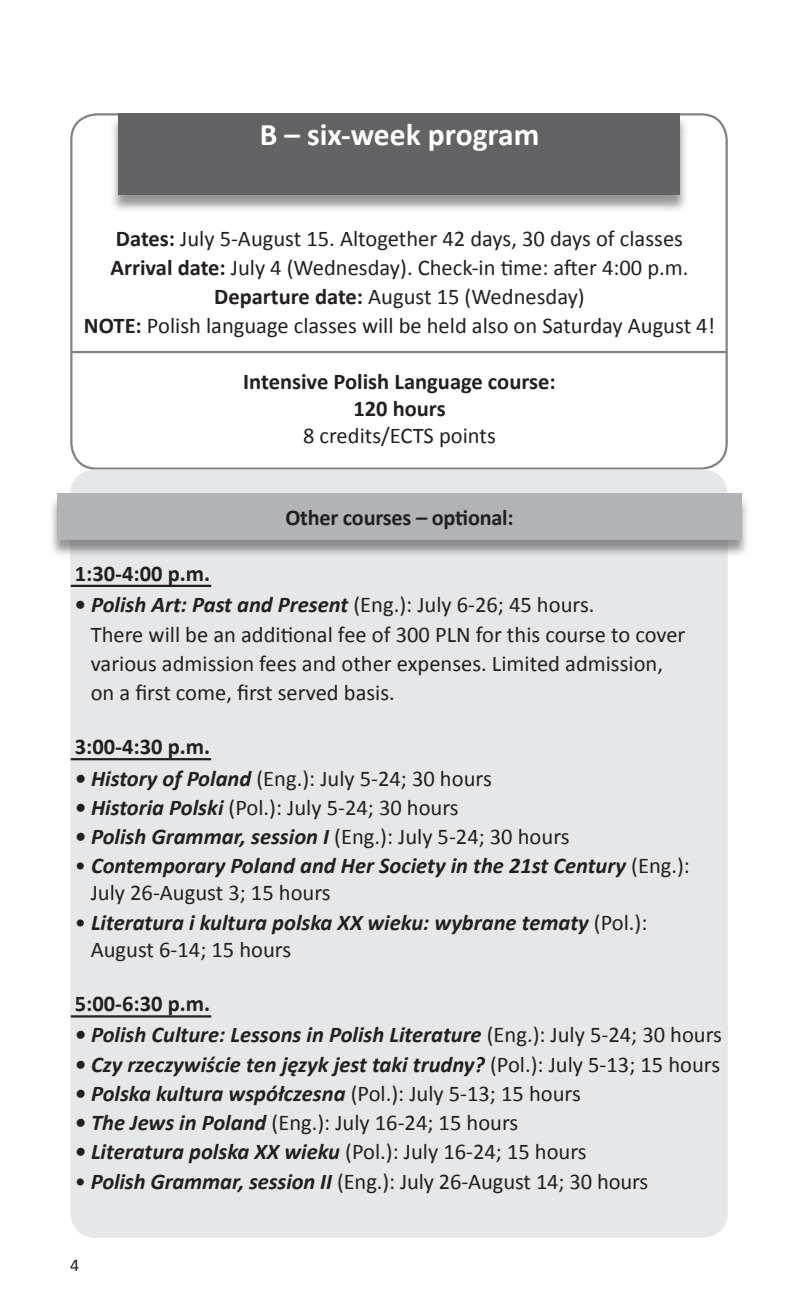
<style>
.page{position:relative;width:798px;height:1308px;background:#fff}
.page>*{position:absolute;margin:0;border:0;box-sizing:border-box;transform-origin:0 0}
.t1{font:700 31.5px "Calibri";color:#fff}
.t2{font:22.5px/29.2px "Calibri";color:#231f20;text-align:center}
.t3{font:italic 700 22.5px/27px "Calibri";color:#231f20}
.t4{font:700 22.5px/27px "Calibri";color:#231f20;text-align:center}
.t5{font:18px "Calibri";color:#231f20}
.s1{font-weight:700}
.s2{font-weight:700;font-style:italic}
.s3{font-weight:400;font-style:normal}
</style>
<div class="page">
<div style="left:109px;top:114px;width:588px;height:108px;background:#3e3e3f;opacity:.55"></div>
<div style="left:118px;top:113px;width:561px;height:82px;background:#636366"></div>
<hr style="left:71px;top:351px;width:655px;height:2px;background:#808285">
<div style="left:70px;top:469px;width:657px;height:768px;background:#e6e7e9;border-radius:26px"></div>
<div style="left:49px;top:494px;width:710px;height:72px;background:#3e3e3f;opacity:.55"></div>
<div style="left:57px;top:493px;width:684px;height:47px;background:#b2b3b7"></div>
<hr style="left:71px;top:585px;width:140px;height:2px;background:#231f20">
<hr style="left:71px;top:758px;width:140px;height:2px;background:#231f20">
<hr style="left:71px;top:1015px;width:140px;height:2px;background:#231f20">
<h1 class="t1" style="left:259px;top:115px;width:281px">B – six-week program</h1>
<p class="t2" style="left:84px;top:223px;width:632px"><span class="s1">Dates:</span> July 5-August 15. Altogether 42 days, 30 days of classes <span class="s1">Arrival date:</span> July 4 (Wednesday). Check-in time: after 4:00 p.m.<br><span class="s1">Departure date:</span> August 15 (Wednesday)<br><span class="s1">NOTE:</span> Polish language classes will be held also on Saturday August 4!</p>
<p class="t4" style="left:243px;top:368px;width:314px">Intensive Polish Language course:<br>120 hours</p>
<p class="t2" style="left:303px;top:421px;width:194px">8 credits/ECTS points</p>
<p class="t4" style="left:285px;top:503px;width:230px">Other courses – optional:</p>
<p class="t4" style="left:75px;top:560px;width:137px">1:30-4:00 p.m.</p>
<p class="t2" style="left:91px;top:590px;width:596px;text-align:left;text-indent:-16px"><span class="s1">•</span> <span class="s2">Polish Art: Past and Present</span> (Eng.): July 6-26; 45 hours.<br>There will be an additional fee of 300 PLN for this course to cover various admission fees and other expenses. Limited admission, on a first come, first served basis.</p>
<p class="t4" style="left:75px;top:733px;width:137px">3:00-4:30 p.m.</p>
<p class="t2" style="left:75px;top:763px;width:418px"><span class="s2">• History of Poland</span> (Eng.): July 5-24; 30 hours</p>
<p class="t2" style="left:75px;top:793px;width:385px"><span class="s2">• Historia Polski</span> (Pol.): July 5-24; 30 hours</p>
<p class="t3" style="left:75px;top:823px;width:496px">• Polish Grammar, session I <span class="s3">(Eng.): July 5-24; 30 hours</span></p>
<p class="t3" style="left:91px;top:852px;width:600px;text-indent:-16px"><span class="s3">•</span> Contemporary Poland and Her Society in the 21st Century <span class="s3">(Eng.):<br>July 26-August 3; 15 hours</span></p>
<p class="t3" style="left:91px;top:908px;width:558px;text-indent:-16px"><span class="s3">•</span> Literatura i kultura polska XX wieku: wybrane tematy <span class="s3">(Pol.):<br>August 6-14; 15 hours</span></p>
<p class="t4" style="left:75px;top:989px;width:137px">5:00-6:30 p.m.</p>
<p class="t3" style="left:75px;top:1021px;width:648px">• Polish Culture: Lessons in Polish Literature <span class="s3">(Eng.): July 5-24; 30 hours</span></p>
<p class="t3" style="left:75px;top:1050px;width:646px">• Czy rzeczywiście ten język jest taki trudny? <span class="s3">(Pol.): July 5-13; 15 hours</span></p>
<p class="t3" style="left:75px;top:1079px;width:507px">• Polska kultura współczesna <span class="s3">(Pol.): July 5-13; 15 hours</span></p>
<p class="t2" style="left:75px;top:1108px;width:445px"><span class="s2">• The Jews in Poland</span> (Eng.): July 16-24; 15 hours</p>
<p class="t3" style="left:75px;top:1138px;width:513px">• Literatura polska XX wieku <span class="s3">(Pol.): July 16-24; 15 hours</span></p>
<p class="t2" style="left:75px;top:1166px;width:575px">• <span class="s2">Polish Grammar, session II</span> (Eng.): July 26-August 14; 30 hours</p>
<p class="t5" style="left:70px;top:1253px;width:11px">4</p>
</div>
